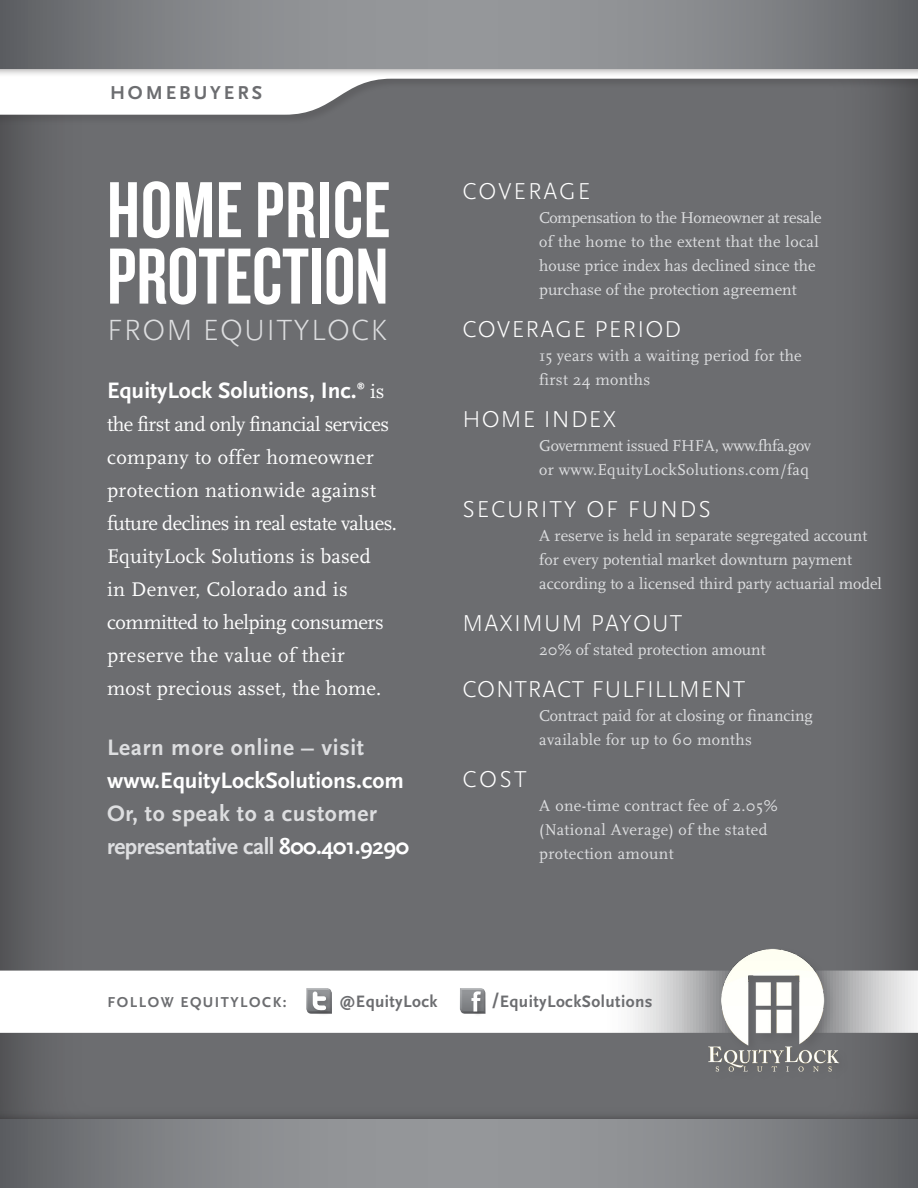
<style>
.page{position:relative;width:918px;height:1188px;background:#fff}
.page>*{position:absolute;margin:0;border:0;box-sizing:border-box;transform-origin:0 0}
.t1{font:82.65px/66.4px "Knockout 48 Featherweight";color:#fff}
.t2{font:300 30.45px "Scala Sans";letter-spacing:.04em;color:#dddee0}
.t3{font:300 24px "Scala Sans";letter-spacing:.05em;color:#fff}
.t4{font:300 24px "Scala Sans";letter-spacing:.075em;color:#fff}
.t5{font:300 24px "Scala Sans";letter-spacing:.03em;color:#fff}
.t6{font:700 23.4px "Scala Sans";color:#fff}
.t7{font:700 23.4px/33px "Scala Sans";letter-spacing:-.02em;color:#dddee0}
.t8{font:700 23.4px "Scala Sans";letter-spacing:.025em;color:#dddee0}
.t9{font:20.7px/33px "Scala";letter-spacing:.01em;color:#fff}
.t10{font:700 19.5px "Scala Sans";letter-spacing:.15em;color:#6c6d70}
.t11{font:700 17.25px "Scala Sans";letter-spacing:.025em;color:#6c6d70}
.t12{font:16.35px/24px "Scala";color:#dddee0}
.t13{font:16.35px/24px "Scala";letter-spacing:.025em;color:#dddee0}
.t14{font:16.35px/24px "Scala";letter-spacing:.02em;color:#dddee0}
.t15{font:700 15px "Scala Sans";letter-spacing:.1em;color:#6c6d70}
.t16{font:700 8.4px "Scala Sans";color:#fff}
.s1{color:#fff}
</style>
<div class="page">
<div style="left:0;top:0;width:918px;height:1188px;background:#231f20;opacity:.75"></div>
<div style="left:0;top:0;width:918px;height:125px;background:#231f20;opacity:.16"></div>
<svg style="left:0;top:77px;width:918px;height:38px;fill:#6c6d70"></svg>
<svg style="left:0;top:971px;width:687px;height:62px"></svg>
<div style="left:306px;top:987px;width:29px;height:26px;background:#fff"></div>
<div style="left:306px;top:988px;width:29px;height:27px;background:#fff"></div>
<div style="left:311px;top:991px;width:21px;height:25px;background:#fbfbfb"></div>
<svg style="left:306px;top:988px;width:26px;height:26px"></svg>
<div style="left:460px;top:987px;width:28px;height:26px;background:#fff"></div>
<div style="left:460px;top:988px;width:28px;height:27px;background:#fff"></div>
<div style="left:470px;top:991px;width:17px;height:27px;background:#fefefe"></div>
<svg style="left:460px;top:988px;width:26px;height:26px"></svg>
<svg style="left:862px;top:971px;width:56px;height:62px"></svg>
<img style="left:687px;top:941px;width:175px;height:152px">
<div style="left:0;top:0;width:918px;height:77px;background:#231f20;opacity:.51"></div>
<svg style="left:0;top:0;width:918px;height:69px;background:#838588"></svg>
<div style="left:0;top:1111px;width:918px;height:77px;background:#231f20;opacity:.51"></div>
<svg style="left:0;top:1119px;width:918px;height:69px;background:#838588"></svg>
<p class="t10" style="left:110px;top:82px;width:154px">HOMEBUYERS</p>
<h1 class="t1" style="left:107px;top:178px;width:285px">HOME PRICE<br>PROTECTION</h1>
<h2 class="t2" style="left:107px;top:314px;width:282px">FROM EQUITYLOCK</h2>
<h3 class="t6" style="left:107px;top:378px;width:251px">EquityLock Solutions, Inc.</h3>
<p class="t16" style="left:357px;top:381px;width:10px">®</p>
<p class="t9" style="left:107px;top:375px;width:292px;text-indent:263px">is the first and only financial services company to offer homeowner protection nationwide against future declines in real estate values.<br>EquityLock Solutions is based<br>in Denver, Colorado and is committed to helping consumers preserve the value of their<br>most precious asset, the home.</p>
<h3 class="t8" style="left:107px;top:735px;width:259px">Learn more online – visit</h3>
<h3 class="t6" style="left:107px;top:768px;width:298px">www.EquityLockSolutions.com</h3>
<h3 class="t7" style="left:107px;top:798px;width:303px">Or, to speak to a customer representative call <span class="s1">800.401.9290</span></h3>
<h3 class="t4" style="left:462px;top:179px;width:129px">COVERAGE</h3>
<p class="t12" style="left:539px;top:206px;width:284px">Compensation to the Homeowner at resale of the home to the extent that the local house price index has declined since the purchase of the protection agreement</p>
<h3 class="t3" style="left:462px;top:317px;width:220px">COVERAGE PERIOD</h3>
<p class="t14" style="left:539px;top:344px;width:264px">15 years with a waiting period for the first 24 months</p>
<h3 class="t3" style="left:462px;top:407px;width:155px">HOME INDEX</h3>
<p class="t12" style="left:539px;top:434px;width:273px">Government issued FHFA, www.fhfa.gov or www.EquityLockSolutions.com/faq</p>
<h3 class="t4" style="left:462px;top:497px;width:250px">SECURITY OF FUNDS</h3>
<p class="t12" style="left:539px;top:524px;width:344px">A reserve is held in separate segregated account for every potential market downturn payment according to a licensed third party actuarial model</p>
<h3 class="t3" style="left:462px;top:611px;width:222px">MAXIMUM PAYOUT</h3>
<p class="t12" style="left:539px;top:638px;width:228px">20% of stated protection amount</p>
<h3 class="t5" style="left:462px;top:677px;width:284px">CONTRACT FULFILLMENT</h3>
<p class="t12" style="left:539px;top:704px;width:275px">Contract paid for at closing or financing available for up to 60 months</p>
<h3 class="t3" style="left:462px;top:767px;width:66px">COST</h3>
<p class="t13" style="left:539px;top:794px;width:240px">A one-time contract fee of 2.05% (National Average) of the stated protection amount</p>
<p class="t15" style="left:108px;top:994px;width:180px">FOLLOW EQUITYLOCK:</p>
<p class="t11" style="left:339px;top:992px;width:100px">@EquityLock</p>
<p class="t11" style="left:492px;top:992px;width:162px">/EquityLockSolutions</p>
</div>
